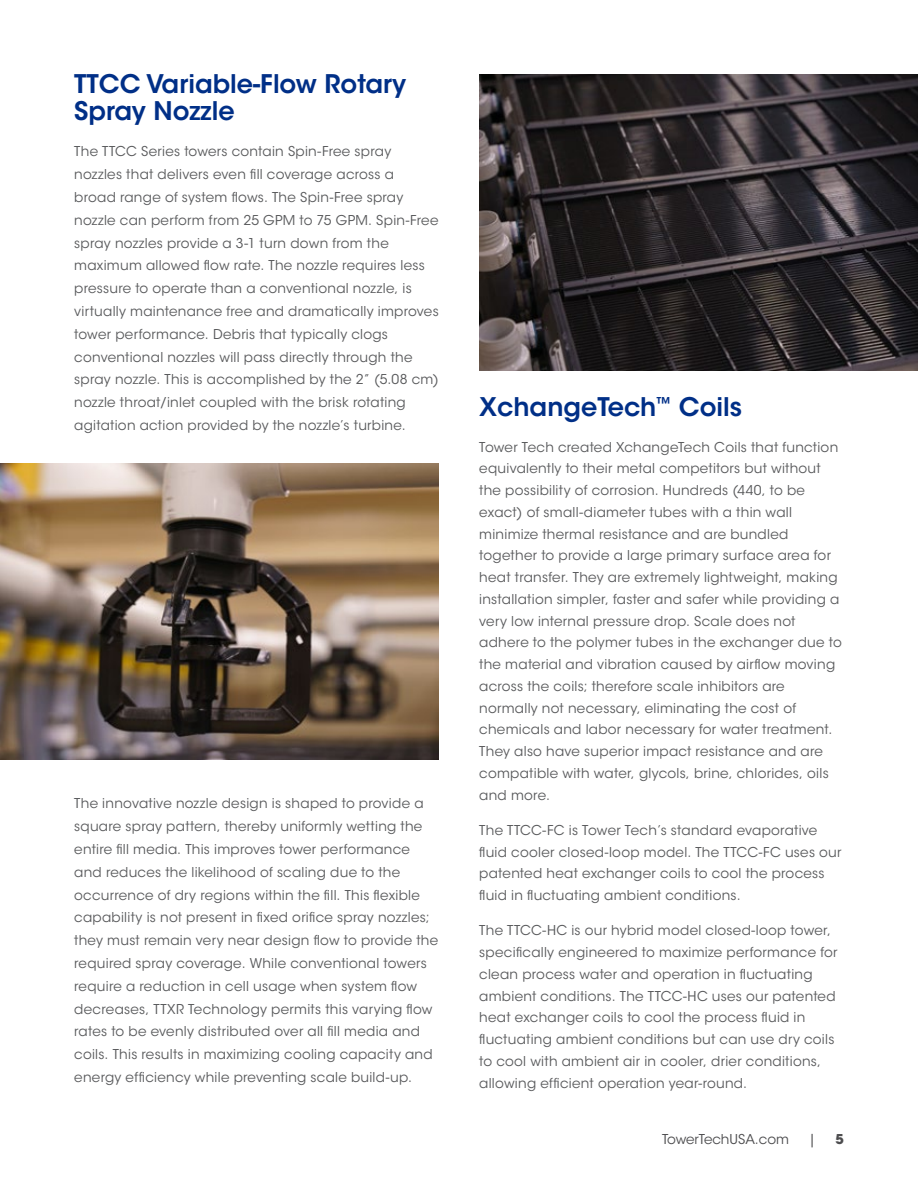
<style>
.page{position:relative;width:918px;height:1188px;background:#fff}
.page>*{position:absolute;margin:0;border:0;box-sizing:border-box;transform-origin:0 0}
.t1{font:600 25.5px/27px "ITC Avant Garde Std";color:#002f87}
.t2{font:13.5px/21.8px "ITC Avant Garde Std";letter-spacing:.02em;color:#58595b}
.t3{font:13.5px "ITC Avant Garde Std";color:#4d4d4f}
.t4{font:700 13.5px "ITC Avant Garde Std";color:#4d4d4f}
</style>
<div class="page">
<img style="left:479px;top:74px;width:439px;height:296px">
<img style="left:0;top:463px;width:439px;height:297px">
<h1 class="t1" style="left:74px;top:70px;width:334px">TTCC Variable-Flow Rotary<br>Spray Nozzle</h1>
<p class="t2" style="left:74px;top:140px;width:366px;line-height:22.8px">The TTCC Series towers contain Spin-Free spray nozzles that delivers even fill coverage across a broad range of system flows. The Spin-Free spray nozzle can perform from 25 GPM to 75 GPM. Spin-Free spray nozzles provide a 3-1 turn down from the maximum allowed flow rate. The nozzle requires less pressure to operate than a conventional nozzle, is virtually maintenance free and dramatically improves tower performance. Debris that typically clogs conventional nozzles will pass directly through the spray nozzle. This is accomplished by the 2” (5.08 cm) nozzle throat/inlet coupled with the brisk rotating agitation action provided by the nozzle’s turbine.</p>
<p class="t2" style="left:74px;top:792px;width:366px;line-height:22.8px">The innovative nozzle design is shaped to provide a square spray pattern, thereby uniformly wetting the entire fill media. This improves tower performance and reduces the likelihood of scaling due to the occurrence of dry regions within the fill. This flexible capability is not present in fixed orifice spray nozzles; they must remain very near design flow to provide the required spray coverage. While conventional towers require a reduction in cell usage when system flow decreases, TTXR Technology permits this varying flow rates to be evenly distributed over all fill media and coils. This results in maximizing cooling capacity and energy efficiency while preventing scale build-up.</p>
<h1 class="t1" style="left:479px;top:393px;width:264px">XchangeTech<sup>™</sup> Coils</h1>
<p class="t2" style="left:479px;top:436px;width:364px">Tower Tech created XchangeTech Coils that function equivalently to their metal competitors but without the possibility of corrosion. Hundreds (440, to be exact) of small-diameter tubes with a thin wall minimize thermal resistance and are bundled together to provide a large primary surface area for heat transfer. They are extremely lightweight, making installation simpler, faster and safer while providing a very low internal pressure drop. Scale does not adhere to the polymer tubes in the exchanger due to the material and vibration caused by airflow moving across the coils; therefore scale inhibitors are normally not necessary, eliminating the cost of chemicals and labor necessary for water treatment.<br>They also have superior impact resistance and are compatible with water, glycols, brine, chlorides, oils and more.</p>
<p class="t2" style="left:479px;top:819px;width:364px">The TTCC-FC is Tower Tech’s standard evaporative fluid cooler closed-loop model. The TTCC-FC uses our patented heat exchanger coils to cool the process fluid in fluctuating ambient conditions.</p>
<p class="t2" style="left:479px;top:920px;width:360px">The TTCC-HC is our hybrid model closed-loop tower, specifically engineered to maximize performance for clean process water and operation in fluctuating ambient conditions. The TTCC-HC uses our patented heat exchanger coils to cool the process fluid in fluctuating ambient conditions but can use dry coils to cool with ambient air in cooler, drier conditions, allowing efficient operation year-round.</p>
<p class="t3" style="left:662px;top:1131px;width:128px">TowerTechUSA.com</p>
<p class="t3" style="left:808px;top:1131px;width:9px">|</p>
<p class="t4" style="left:835px;top:1130px;width:10px">5</p>
</div>
